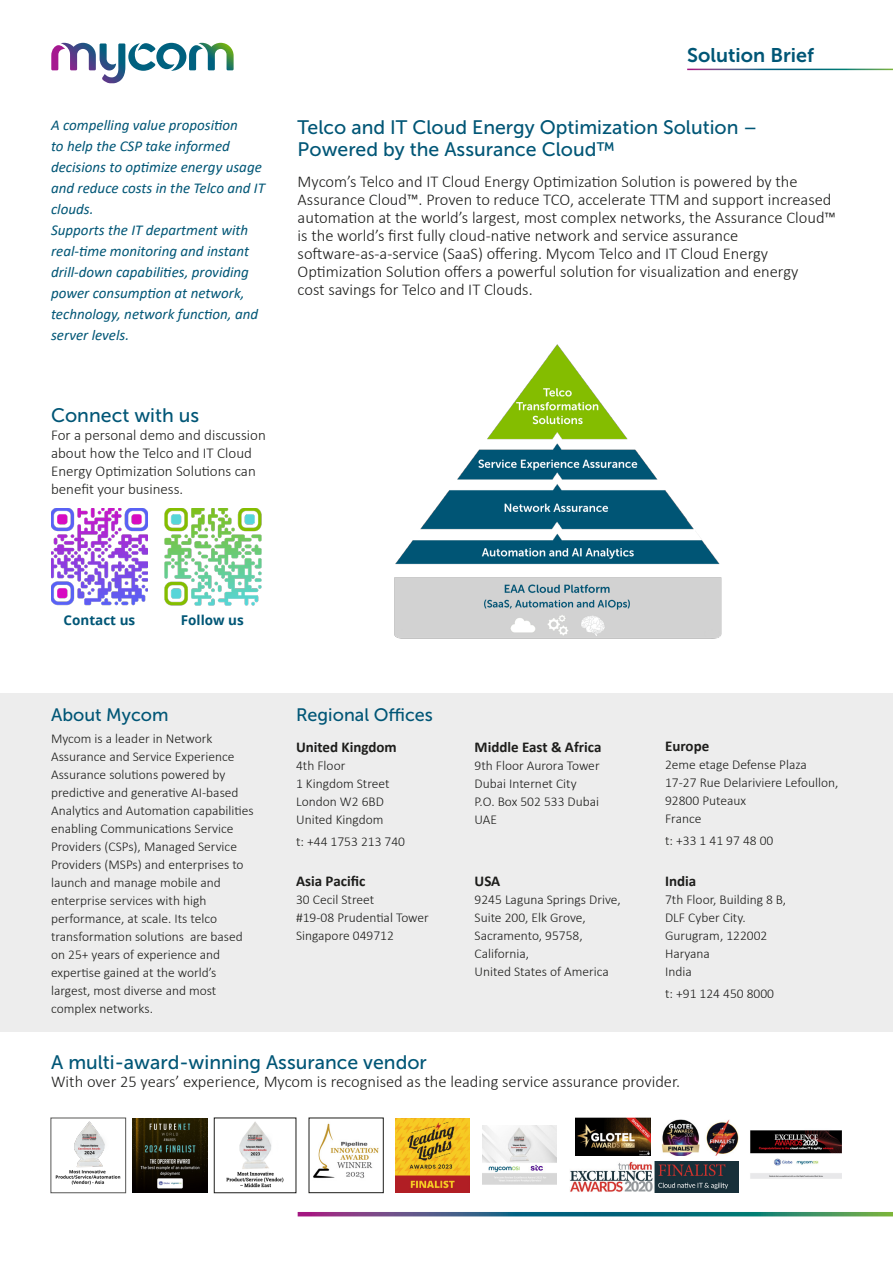
<style>
.page{position:relative;width:893px;height:1263px;background:#fff}
.page>*{position:absolute;margin:0;border:0;box-sizing:border-box;transform-origin:0 0}
.t1{font:19.8px "Museo Sans 700";color:#005676}
.t2{font:19.5px/22.5px "Museo Sans 500";color:#005676}
.t3{font:18px "Museo Sans 500";color:#005676}
.t4{font:300 16.5px/18px "Calibri";color:#1d1d1b}
.t5{font:italic 15px/21px "Calibri";color:#005676}
.t6{font:300 15px/18px "Calibri";color:#1d1d1b}
.t7{font:700 15px "Calibri";color:#1d1d1b}
.t8{font:300 13.5px/18px "Calibri";color:#1d1d1b}
.t9{font:700 13.5px "Open Sans";color:#005676}
</style>
<div class="page">
<svg style="left:51px;top:43px;width:183px;height:40px"></svg>
<svg style="left:298px;top:1212px;width:595px;height:4px;background:#346978"></svg>
<div style="left:0;top:693px;width:893px;height:338px;background:#ededed"></div>
<img style="left:51px;top:508px;width:97px;height:97px">
<img style="left:165px;top:508px;width:96px;height:98px">
<img style="left:394px;top:344px;width:328px;height:295px">
<img style="left:395px;top:1118px;width:75px;height:75px">
<img style="left:482px;top:1125px;width:75px;height:59px">
<img style="left:706px;top:1120px;width:32px;height:36px">
<img style="left:570px;top:1161px;width:168px;height:32px">
<img style="left:661px;top:1120px;width:38px;height:36px">
<img style="left:313px;top:1123px;width:66px;height:56px">
<img style="left:750px;top:1130px;width:92px;height:49px">
<img style="left:575px;top:1118px;width:75px;height:37px">
<img style="left:226px;top:1121px;width:58px;height:67px">
<div style="left:214px;top:1118px;width:82px;height:75px;border:1px solid #1d1d1b"></div>
<img style="left:133px;top:1118px;width:74px;height:75px">
<img style="left:55px;top:1121px;width:66px;height:64px">
<div style="left:51px;top:1118px;width:75px;height:75px;border:1px solid #575756"></div>
<p class="t5" style="left:51px;top:114px;width:215px">A compelling value proposition<br>to help the CSP take informed decisions to optimize energy usage and reduce costs in the Telco and IT clouds.<br>Supports the IT department with real-time monitoring and instant drill-down capabilities, providing power consumption at network, technology, network function, and server levels.</p>
<p class="t2" style="left:51px;top:404px;width:150px">Connect with us</p>
<p class="t6" style="left:51px;top:426px;width:216px">For a personal demo and discussion about how the Telco and IT Cloud<br>Energy Optimization Solutions can benefit your business.</p>
<h1 class="t1" style="left:687px;top:44px;width:128px">Solution Brief</h1>
<p class="t2" style="left:298px;top:116px;width:461px">Telco and IT Cloud Energy Optimization Solution –<br>Powered by the Assurance Cloud™</p>
<p class="t4" style="left:298px;top:172px;width:540px">Mycom’s Telco and IT Cloud Energy Optimization Solution is powered by the Assurance Cloud™. Proven to reduce TCO, accelerate TTM and support increased automation at the world’s largest, most complex networks, the Assurance Cloud™ is the world’s first fully cloud-native network and service assurance software-as-a-service (SaaS) offering. Mycom Telco and IT Cloud Energy Optimization Solution offers a powerful solution for visualization and energy<br>cost savings for Telco and IT Clouds.</p>
<p class="t9" style="left:64px;top:610px;width:73px">Contact us</p>
<p class="t9" style="left:181px;top:610px;width:65px">Follow us</p>
<p class="t3" style="left:51px;top:705px;width:119px">About Mycom</p>
<p class="t8" style="left:51px;top:730px;width:204px">Mycom is a leader in Network<br>Assurance and Service Experience<br>Assurance solutions powered by predictive and generative AI-based<br>Analytics and Automation capabilities enabling Communications Service<br>Providers (CSPs), Managed Service<br>Providers (MSPs) and enterprises to launch and manage mobile and enterprise services with high performance, at scale. Its telco transformation solutions are based on 25+ years of experience and expertise gained at the world’s largest, most diverse and most complex networks.</p>
<p class="t3" style="left:296px;top:705px;width:138px">Regional Offices</p>
<p class="t7" style="left:296px;top:736px;width:102px">United Kingdom</p>
<p class="t8" style="left:296px;top:756px;width:95px">4th Floor<br>1 Kingdom Street<br>London W2 6BD<br>United Kingdom</p>
<p class="t8" style="left:296px;top:832px;width:111px">t: +44 1753 213 740</p>
<p class="t7" style="left:296px;top:870px;width:71px">Asia Pacific</p>
<p class="t8" style="left:296px;top:890px;width:134px">30 Cecil Street<br>#19-08 Prudential Tower<br>Singapore 049712</p>
<p class="t7" style="left:475px;top:737px;width:128px">Middle East &amp; Africa</p>
<p class="t8" style="left:475px;top:757px;width:127px">9th Floor Aurora Tower<br>Dubai Internet City<br>P.O. Box 502 533 Dubai<br>UAE</p>
<p class="t7" style="left:475px;top:870px;width:27px">USA</p>
<p class="t8" style="left:475px;top:890px;width:148px">9245 Laguna Springs Drive,<br>Suite 200, Elk Grove,<br>Sacramento, 95758,<br>California,<br>United States of America</p>
<p class="t7" style="left:665px;top:735px;width:46px">Europe</p>
<p class="t8" style="left:665px;top:755px;width:175px">2eme etage Defense Plaza<br>17-27 Rue Delariviere Lefoullon,<br>92800 Puteaux<br>France</p>
<p class="t8" style="left:665px;top:832px;width:110px">t: +33 1 41 97 48 00</p>
<p class="t7" style="left:665px;top:870px;width:33px">India</p>
<p class="t8" style="left:665px;top:890px;width:123px">7th Floor, Building 8 B,<br>DLF Cyber City.<br>Gurugram, 122002<br>Haryana<br>India</p>
<p class="t8" style="left:665px;top:985px;width:111px">t: +91 124 450 8000</p>
<p class="t2" style="left:51px;top:1051px;width:377px">A multi-award-winning Assurance vendor</p>
<p class="t4" style="left:51px;top:1072px;width:630px">With over 25 years’ experience, Mycom is recognised as the leading service assurance provider.</p>
</div>
